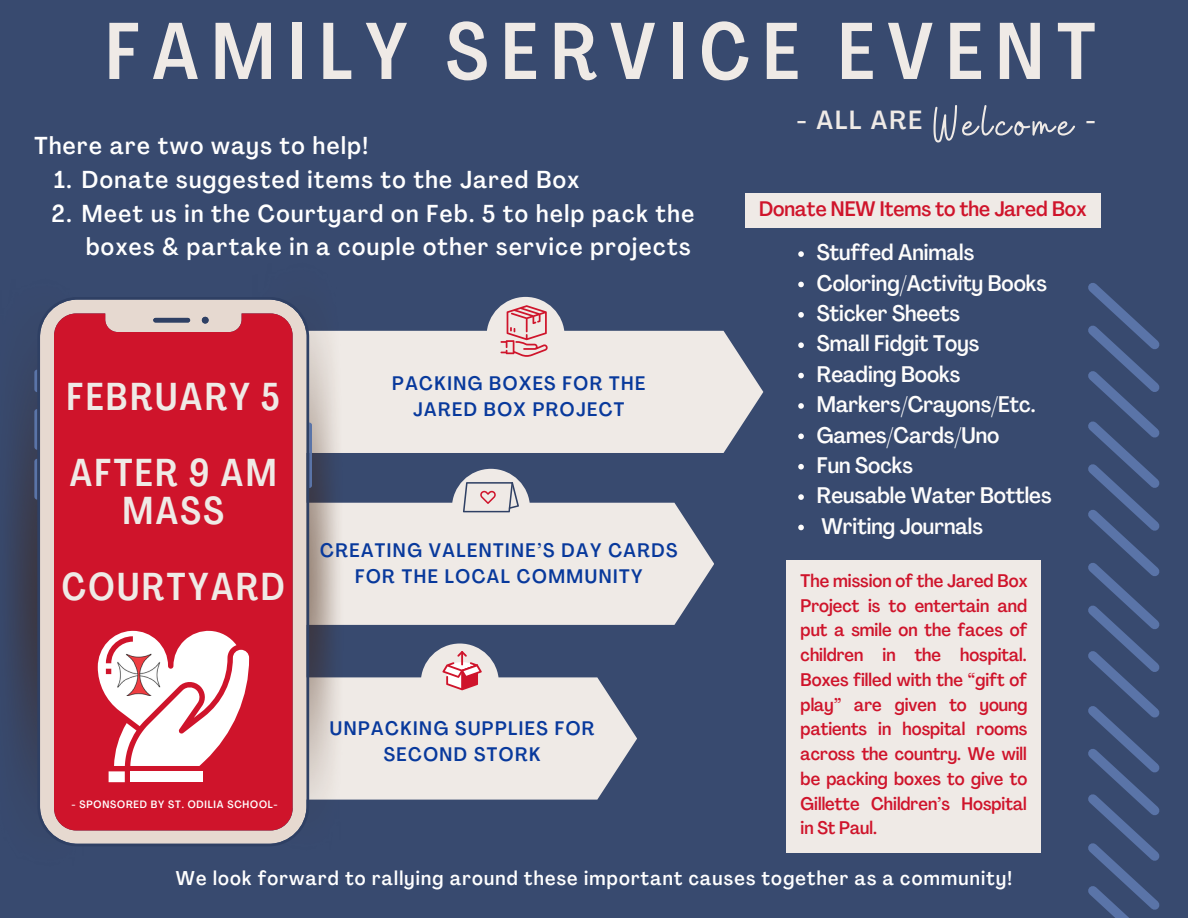
<style>
.page{position:relative;width:1188px;height:918px;background:#384a6f}
.page>*{position:absolute;margin:0;border:0;box-sizing:border-box;transform-origin:0 0}
.t1{font:500 79.2px "Agrandir Tight";letter-spacing:.16em;color:#efeae6}
.t2{font:52.2px "Buffalo";letter-spacing:.08em;color:#efeae6}
.t3{font:500 38.4px/76.1px "Agrandir Tight";letter-spacing:.065em;color:#efeae6}
.t4{font:500 condensed 25.95px "Agrandir";letter-spacing:.08em;color:#efeae6}
.t5{font:500 condensed 24.15px "Agrandir";letter-spacing:.06em;color:#fff}
.t6{font:500 condensed 22.2px/30.3px "Agrandir";color:#fefdfc}
.t7{font:500 condensed 20.7px "Agrandir";color:#cf142b}
.t8{font:500 condensed 19.65px "Agrandir";letter-spacing:.06em;color:#fff}
.t9{font:500 condensed 19.35px/26.2px "Agrandir";letter-spacing:.08em;color:#08399c;text-align:center}
.t10{font:500 condensed 18px/24.8px "Agrandir";color:#cf142b;text-align:justify}
.t11{font:500 condensed 10.5px "Agrandir";letter-spacing:.08em;color:#fff}
</style>
<div class="page">
<svg style="left:1088px;top:283px;width:72px;height:635px"></svg>
<div style="left:344px;top:503px;width:370px;height:122px;background:#efeae6"></div>
<div style="left:344px;top:331px;width:419px;height:122px;background:#efeae6"></div>
<img style="left:309px;top:330px;width:35px;height:321px">
<div style="left:421px;top:644px;width:78px;height:78px;background:#efeae6;border-radius:50%"></div>
<div style="left:452px;top:469px;width:78px;height:78px;background:#efeae6;border-radius:50%"></div>
<div style="left:487px;top:297px;width:78px;height:78px;background:#efeae6;border-radius:50%"></div>
<svg style="left:34px;top:370px;width:3px;height:22px"></svg>
<svg style="left:34px;top:409px;width:3px;height:41px"></svg>
<svg style="left:34px;top:459px;width:3px;height:41px"></svg>
<svg style="left:309px;top:423px;width:3px;height:65px"></svg>
<svg style="left:37px;top:297px;width:272px;height:549px;background:#cb3749"></svg>
<svg style="left:500px;top:305px;width:48px;height:52px"></svg>
<svg style="left:463px;top:482px;width:56px;height:30px"></svg>
<svg style="left:297px;top:651px;width:340px;height:149px"></svg>
<svg style="left:798px;top:251px;width:6px;height:6px"></svg>
<svg style="left:798px;top:282px;width:6px;height:5px"></svg>
<svg style="left:798px;top:312px;width:6px;height:6px"></svg>
<svg style="left:798px;top:342px;width:6px;height:6px"></svg>
<svg style="left:798px;top:373px;width:6px;height:5px"></svg>
<svg style="left:798px;top:403px;width:6px;height:6px"></svg>
<svg style="left:798px;top:434px;width:6px;height:5px"></svg>
<svg style="left:798px;top:464px;width:6px;height:6px"></svg>
<svg style="left:798px;top:494px;width:6px;height:6px"></svg>
<svg style="left:798px;top:525px;width:6px;height:5px"></svg>
<div style="left:786px;top:560px;width:255px;height:292px;background:#efeae6"></div>
<svg style="left:98px;top:630px;width:151px;height:152px;background:#eca6ae"></svg>
<img style="left:113px;top:653px;width:51px;height:43px">
<div style="left:745px;top:193px;width:355px;height:34px;background:#efeae6"></div>
<h1 class="t1" style="left:105px;top:20px;width:992px">FAMILY SERVICE EVENT</h1>
<h3 class="t5" style="left:34px;top:136px;width:335px">There are two ways to help!</h3>
<h3 class="t5" style="left:54px;top:170px;width:527px">1. Donate suggested items to the Jared Box</h3>
<h3 class="t5" style="left:52px;top:204px;width:644px">2. Meet us in the Courtyard on Feb. 5 to help pack the</h3>
<h3 class="t5" style="left:86px;top:237px;width:606px">boxes &amp; partake in a couple other service projects</h3>
<h3 class="t3" style="left:67px;top:362px;width:215px">FEBRUARY 5<br>AFTER 9 AM</h3>
<h3 class="t3" style="left:62px;top:477px;width:225px;text-align:center">MASS<br>COURTYARD</h3>
<p class="t9" style="left:392px;top:372px;width:255px">PACKING BOXES FOR THE<br>JARED BOX PROJECT</p>
<p class="t9" style="left:320px;top:539px;width:359px">CREATING VALENTINE’S DAY CARDS<br>FOR THE LOCAL COMMUNITY</p>
<p class="t11" style="left:72px;top:800px;width:208px">- SPONSORED BY ST. ODILIA SCHOOL-</p>
<p class="t9" style="left:330px;top:717px;width:266px">UNPACKING SUPPLIES FOR<br>SECOND STORK</p>
<h2 class="t2" style="left:933px;top:90px;width:141px">Welcome</h2>
<h3 class="t4" style="left:797px;top:110px;width:127px">- ALL ARE</h3>
<h3 class="t4" style="left:1086px;top:110px;width:12px">-</h3>
<p class="t7" style="left:759px;top:200px;width:329px">Donate NEW Items to the Jared Box</p>
<p class="t6" style="left:817px;top:240px;width:236px">Stuffed Animals<br>Coloring/Activity Books<br>Sticker Sheets<br>Small Fidgit Toys<br>Reading Books<br>Markers/Crayons/Etc.<br>Games/Cards/Uno<br>Fun Socks<br>Reusable Water Bottles<br>Writing Journals</p>
<p class="t10" style="left:801px;top:570px;width:228px">The mission of the Jared Box Project is to entertain and put a smile on the faces of children in the hospital.<br>Boxes filled with the “gift of play” are given to young patients in hospital rooms across the country. We will be packing boxes to give to Gillette Children’s Hospital in St Paul.</p>
<p class="t8" style="left:176px;top:871px;width:838px">We look forward to rallying around these important causes together as a community!</p>
</div>
